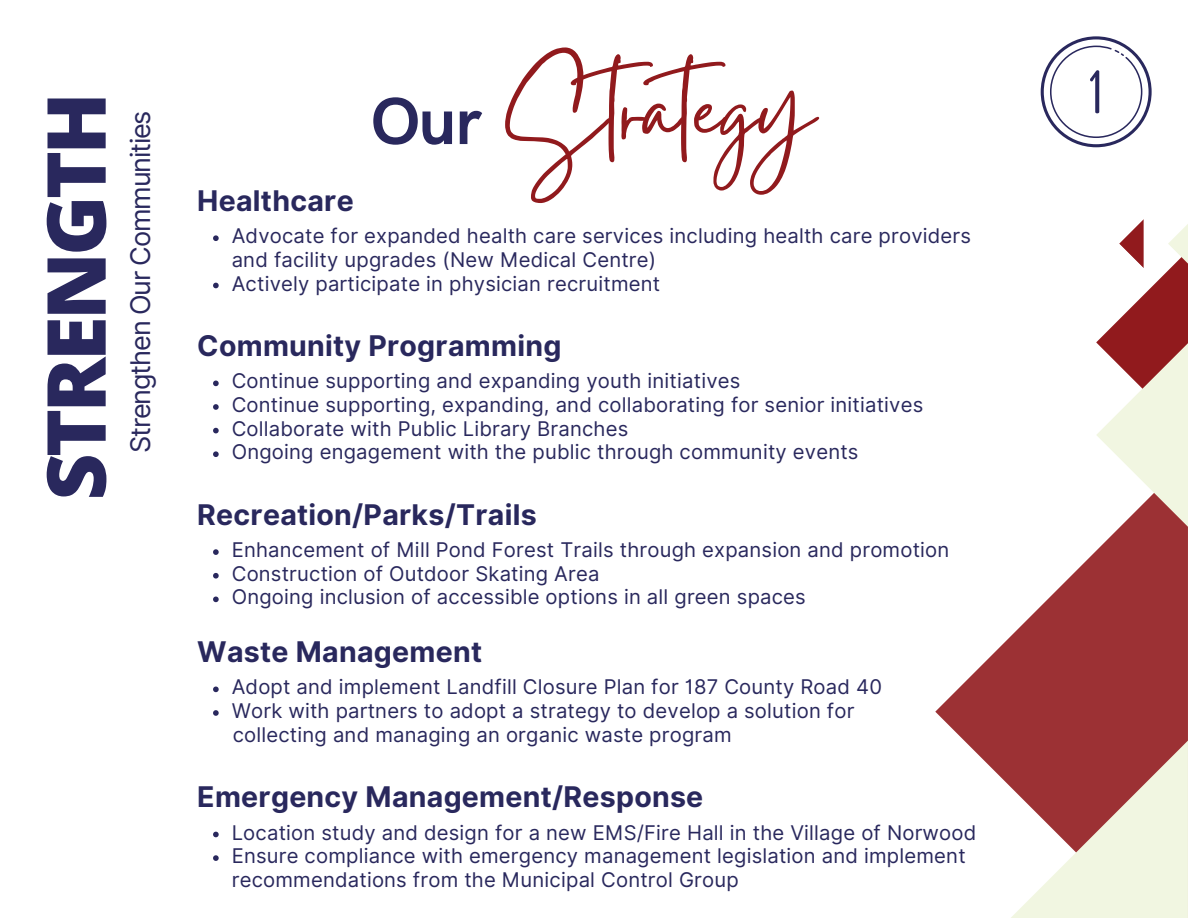
<style>
.page{position:relative;width:1188px;height:918px;background:#fff}
.page>*{position:absolute;margin:0;border:0;box-sizing:border-box;transform-origin:0 0}
.t1{font:127.5px "Gistesy";color:#911a1d}
.t2{font:800 81.45px "Open Sans";letter-spacing:-.045em;color:#29285d}
.t3{font:700 66.75px "HK Grotesk";color:#29285d}
.t4{font:700 28.5px "Inter";letter-spacing:.01em;color:#29285d}
.t5{font:27.15px "Inter";letter-spacing:-.045em;color:#29285d}
.t6{font:20.25px/23.7px "Inter";letter-spacing:.01em;color:#29285d}
</style>
<div class="page">
<svg style="left:213px;top:235px;width:6px;height:6px"></svg>
<svg style="left:213px;top:283px;width:6px;height:5px"></svg>
<svg style="left:213px;top:381px;width:6px;height:5px"></svg>
<svg style="left:213px;top:404px;width:6px;height:6px"></svg>
<svg style="left:213px;top:428px;width:6px;height:5px"></svg>
<svg style="left:213px;top:451px;width:6px;height:6px"></svg>
<svg style="left:213px;top:549px;width:6px;height:6px"></svg>
<svg style="left:213px;top:573px;width:6px;height:6px"></svg>
<svg style="left:213px;top:597px;width:6px;height:5px"></svg>
<svg style="left:213px;top:687px;width:6px;height:5px"></svg>
<svg style="left:213px;top:710px;width:6px;height:6px"></svg>
<svg style="left:213px;top:832px;width:6px;height:5px"></svg>
<svg style="left:213px;top:855px;width:6px;height:6px"></svg>
<svg style="left:935px;top:551px;width:253px;height:237px;fill:#9c3134"></svg>
<svg style="left:1011px;top:741px;width:177px;height:177px;background:#d4afa6"></svg>
<svg style="left:1096px;top:219px;width:92px;height:393px"></svg>
<svg style="left:1041px;top:36px;width:111px;height:111px"></svg>
<h4 class="t2" style="left:19px;top:500px;width:410px;rotate:-90deg">STRENGTH</h4>
<p class="t5" style="left:124px;top:453px;width:344px;rotate:-90deg">Strengthen Our Communities</p>
<p class="t1" style="left:505px;top:21px;width:311px">Strategy</p>
<p class="t3" style="left:371px;top:84px;width:112px">Our</p>
<h2 class="t4" style="left:197px;top:183px;width:158px">Healthcare</h2>
<h5 class="t6" style="left:232px;top:224px;width:741px">Advocate for expanded health care services including health care providers and facility upgrades (New Medical Centre)</h5>
<p class="t6" style="left:232px;top:271px;width:430px">Actively participate in physician recruitment</p>
<h3 class="t4" style="left:197px;top:328px;width:366px">Community Programming</h3>
<h1 class="t6" style="left:232px;top:369px;width:510px">Continue supporting and expanding youth initiatives</h1>
<h4 class="t6" style="left:232px;top:393px;width:693px">Continue supporting, expanding, and collaborating for senior initiatives</h4>
<p class="t6" style="left:232px;top:416px;width:398px">Collaborate with Public Library Branches</p>
<p class="t6" style="left:232px;top:440px;width:628px">Ongoing engagement with the public through community events</p>
<h4 class="t4" style="left:197px;top:497px;width:341px">Recreation/Parks/Trails</h4>
<p class="t6" style="left:232px;top:538px;width:719px">Enhancement of Mill Pond Forest Trails through expansion and promotion</p>
<p class="t6" style="left:232px;top:562px;width:369px">Construction of Outdoor Skating Area</p>
<p class="t6" style="left:232px;top:585px;width:576px">Ongoing inclusion of accessible options in all green spaces</p>
<p class="t4" style="left:197px;top:634px;width:286px">Waste Management</p>
<h4 class="t6" style="left:232px;top:675px;width:652px">Adopt and implement Landfill Closure Plan for 187 County Road 40</h4>
<p class="t6" style="left:232px;top:699px;width:624px">Work with partners to adopt a strategy to develop a solution for</p>
<p class="t6" style="left:233px;top:722px;width:500px">collecting and managing an organic waste program</p>
<p class="t4" style="left:197px;top:780px;width:508px">Emergency Management/Response</p>
<h4 class="t6" style="left:232px;top:820px;width:746px">Location study and design for a new EMS/Fire Hall in the Village of Norwood</h4>
<p class="t6" style="left:232px;top:844px;width:735px">Ensure compliance with emergency management legislation and implement recommendations from the Municipal Control Group</p>
</div>
